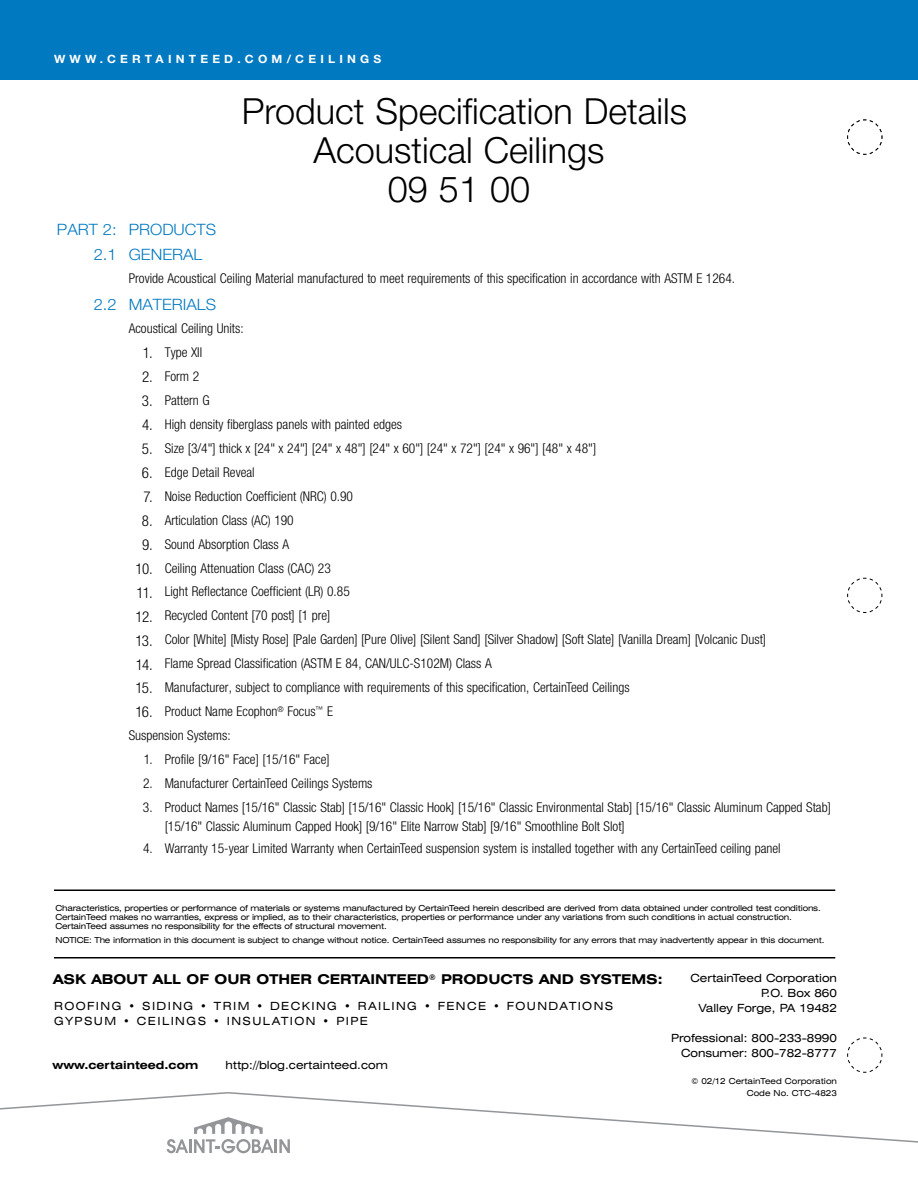
<style>
.page{position:relative;width:918px;height:1188px;background:#fff}
.page>*{position:absolute;margin:0;border:0;box-sizing:border-box;transform-origin:0 0}
.t1{font:300 36px/39px "Helvetica Neue";color:#000;text-align:center}
.t2{font:300 15.6px/25px "Helvetica Neue";color:#0079c1;scale:1.05 1}
.t3{font:300 condensed 13.5px/24px "Helvetica Neue";color:#000}
.t4{font:700 expanded 13.5px "Swiss 721 BT";color:#000}
.t5{font:700 11.4px "Helvetica Neue";letter-spacing:.35em;color:#fff;scale:1.05 1}
.t6{font:expanded 11.25px/15px "Swiss 721 BT";color:#000;text-align:right}
.t7{font:expanded 11.25px/15px "Swiss 721 BT";letter-spacing:.125em;color:#000}
.t8{font:700 expanded 11.25px "Swiss 721 BT";color:#000}
.t9{font:expanded 8.25px/9px "Swiss 721 BT";letter-spacing:-.02em;color:#000}
.t10{font:expanded 8.25px/12px "Swiss 721 BT";color:#000;text-align:right}
.s1{font-size:15px}
</style>
<div class="page">
<hr style="left:189px;top:1139px;width:3px;height:14px;background:#939598">
<svg style="left:167px;top:1144px;width:21px;height:9px"></svg>
<svg style="left:194px;top:1144px;width:96px;height:9px"></svg>
<svg style="left:0;top:1092px;width:918px;height:52px"></svg>
<hr style="left:54px;top:957px;width:781px;height:1px;background:#000">
<hr style="left:54px;top:890px;width:781px;height:1px;background:#000">
<div style="left:0;top:0;width:918px;height:80px;background:#0079c1"></div>
<svg style="left:847px;top:577px;width:36px;height:36px"></svg>
<svg style="left:847px;top:1037px;width:36px;height:36px"></svg>
<svg style="left:847px;top:119px;width:36px;height:36px"></svg>
<p class="t5" style="left:54px;top:52px;width:313px">WWW.CERTAINTEED.COM/CEILINGS</p>
<h1 class="t1" style="left:242px;top:91px;width:447px">Product Specification Details<br>Acoustical Ceilings<br>09 51 00</h1>
<p class="t2" style="left:94px;top:217px;width:118px;text-indent:-37px">PART 2: PRODUCTS<br>2.1 GENERAL</p>
<p class="t3" style="left:129px;top:266px;width:608px">Provide Acoustical Ceiling Material manufactured to meet requirements of this specification in accordance with ASTM E 1264.</p>
<p class="t2" style="left:94px;top:292px;width:118px">2.2 MATERIALS</p>
<p class="t3" style="left:129px;top:316px;width:117px">Acoustical Ceiling Units:</p>
<p class="t3" style="left:143px;top:340px;width:61px"><span class="s1">1.</span> Type XII</p>
<p class="t3" style="left:142px;top:364px;width:59px"><span class="s1">2.</span> Form 2</p>
<p class="t3" style="left:142px;top:388px;width:69px"><span class="s1">3.</span> Pattern G</p>
<p class="t3" style="left:142px;top:412px;width:262px"><span class="s1">4.</span> High density fiberglass panels with painted edges</p>
<p class="t3" style="left:142px;top:436px;width:456px"><span class="s1">5.</span> Size [3/4"] thick x [24" x 24"] [24" x 48"] [24" x 60"] [24" x 72"] [24" x 96"] [48" x 48"]</p>
<p class="t3" style="left:142px;top:460px;width:114px"><span class="s1">6.</span> Edge Detail Reveal</p>
<p class="t3" style="left:143px;top:484px;width:211px"><span class="s1">7.</span> Noise Reduction Coefficient (NRC) 0.90</p>
<p class="t3" style="left:142px;top:508px;width:153px"><span class="s1">8.</span> Articulation Class (AC) 190</p>
<p class="t3" style="left:142px;top:532px;width:149px"><span class="s1">9.</span> Sound Absorption Class A</p>
<p class="t3" style="left:135px;top:556px;width:197px"><span class="s1">10.</span> Ceiling Attenuation Class (CAC) 23</p>
<p class="t3" style="left:137px;top:580px;width:215px"><span class="s1">11.</span> Light Reflectance Coefficient (LR) 0.85</p>
<p class="t3" style="left:136px;top:604px;width:196px"><span class="s1">12.</span> Recycled Content [70 post] [1 pre]</p>
<p class="t3" style="left:136px;top:627px;width:632px"><span class="s1">13.</span> Color [White] [Misty Rose] [Pale Garden] [Pure Olive] [Silent Sand] [Silver Shadow] [Soft Slate] [Vanilla Dream] [Volcanic Dust]</p>
<p class="t3" style="left:136px;top:651px;width:358px"><span class="s1">14.</span> Flame Spread Classification (ASTM E 84, CAN/ULC-S102M) Class A</p>
<p class="t3" style="left:136px;top:675px;width:496px"><span class="s1">15.</span> Manufacturer, subject to compliance with requirements of this specification, CertainTeed Ceilings</p>
<p class="t3" style="left:129px;top:699px;width:206px;text-indent:7px"><span class="s1">16.</span> Product Name Ecophon<sup>®</sup> Focus<sup>™</sup> E<br>Suspension Systems:</p>
<p class="t3" style="left:144px;top:747px;width:188px">1. Profile [9/16" Face] [15/16" Face]</p>
<p class="t3" style="left:143px;top:771px;width:231px">2. Manufacturer CertainTeed Ceilings Systems</p>
<p class="t3" style="left:165px;top:798px;width:668px;line-height:18.8px;text-indent:-22px">3. Product Names [15/16" Classic Stab] [15/16" Classic Hook] [15/16" Classic Environmental Stab] [15/16" Classic Aluminum Capped Stab] [15/16" Classic Aluminum Capped Hook] [9/16" Elite Narrow Stab] [9/16" Smoothline Bolt Slot]</p>
<p class="t3" style="left:143px;top:837px;width:639px">4. Warranty 15-year Limited Warranty when CertainTeed suspension system is installed together with any CertainTeed ceiling panel</p>
<p class="t9" style="left:55px;top:903px;width:767px">Characteristics, properties or performance of materials or systems manufactured by CertainTeed herein described are derived from data obtained under controlled test conditions.<br>CertainTeed makes no warranties, express or implied, as to their characteristics, properties or performance under any variations from such conditions in actual construction.<br>CertainTeed assumes no responsibility for the effects of structural movement.</p>
<p class="t9" style="left:55px;top:936px;width:771px">NOTICE: The information in this document is subject to change without notice. CertainTeed assumes no responsibility for any errors that may inadvertently appear in this document.</p>
<p class="t4" style="left:53px;top:971px;width:611px">ASK ABOUT ALL OF OUR OTHER CERTAINTEED<sup>®</sup> PRODUCTS AND SYSTEMS:</p>
<p class="t7" style="left:54px;top:999px;width:561px">ROOFING • SIDING • TRIM • DECKING • RAILING • FENCE • FOUNDATIONS<br>GYPSUM • CEILINGS • INSULATION • PIPE</p>
<p class="t8" style="left:52px;top:1058px;width:147px">www.certainteed.com</p>
<p class="t6" style="left:225px;top:1057px;width:164px">http://blog.certainteed.com</p>
<p class="t6" style="left:691px;top:971px;width:148px">CertainTeed Corporation<br>P.O. Box 860<br>Valley Forge, PA 19482</p>
<p class="t6" style="left:671px;top:1031px;width:167px">Professional: 800-233-8990<br>Consumer: 800-782-8777</p>
<p class="t10" style="left:692px;top:1075px;width:147px">© 02/12 CertainTeed Corporation<br>Code No. CTC-4823</p>
</div>
